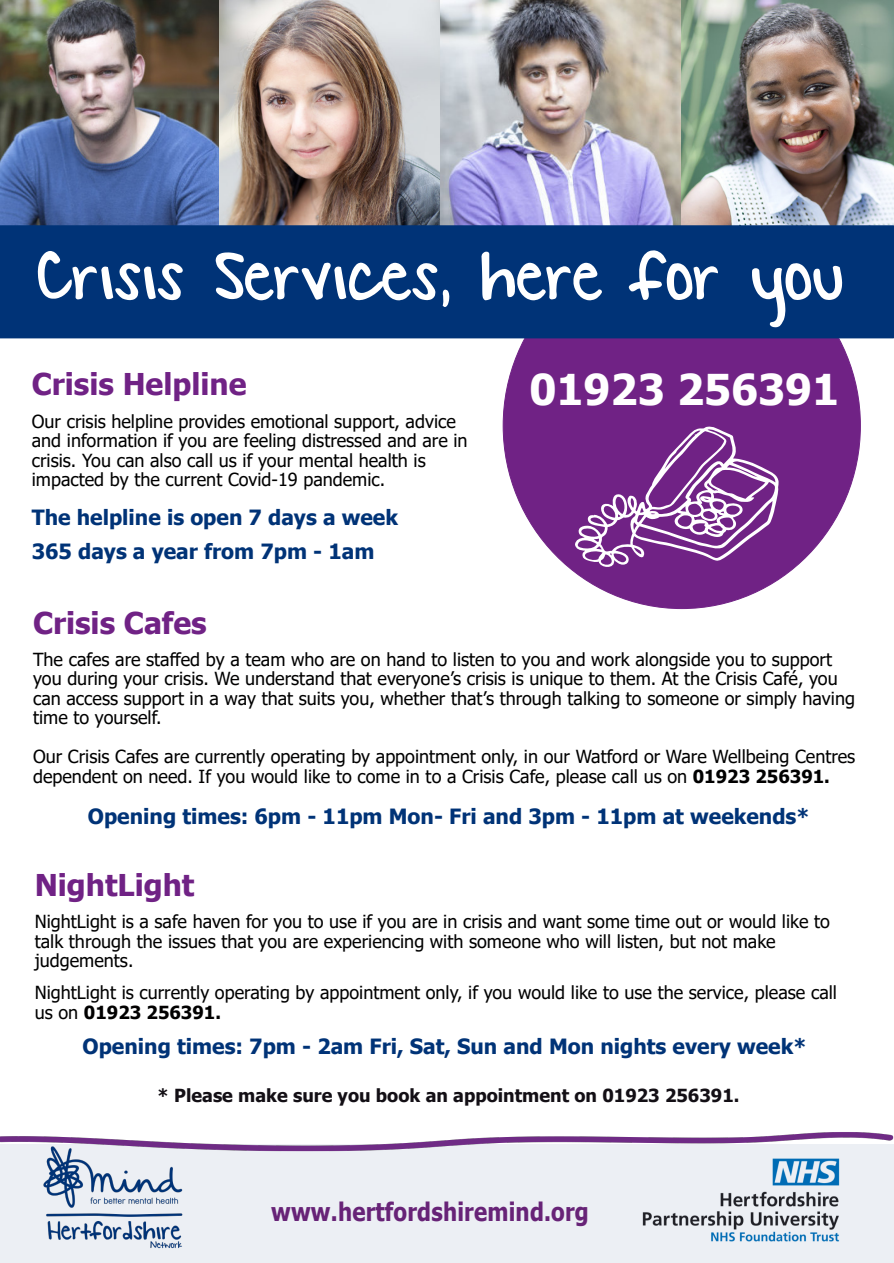
<style>
.page{position:relative;width:894px;height:1263px;background:#fff}
.page>*{position:absolute;margin:0;border:0;box-sizing:border-box;transform-origin:0 0}
.t1{font:78.15px "KG Small Town Southern Girl";color:#fff}
.t2{font:700 42.45px "Tahoma";color:#fffeff}
.t3{font:700 30px "Tahoma";color:#702285}
.t4{font:700 25.5px "Tahoma";letter-spacing:.01em;color:#702277;scale:.87 1}
.t5{font:700 21px/33.8px "Tahoma";color:#037}
.t6{font:18px/19.5px "Tahoma";color:#010000}
.t7{font:18px/19.5px "Tahoma";color:#000}
.t8{font:700 18px "Tahoma";color:#130f15}
.s1{font-weight:700}
</style>
<div class="page">
<div style="left:503px;top:243px;width:357px;height:366px;background:#702285;border:1px solid #702285;border-radius:50%"></div>
<img style="left:439px;top:0;width:241px;height:225px">
<img style="left:0;top:0;width:439px;height:225px">
<img style="left:680px;top:0;width:213px;height:225px">
<svg style="left:575px;top:426px;width:203px;height:141px"></svg>
<div style="left:0;top:1144px;width:893px;height:119px;background:#037;opacity:.08"></div>
<img style="left:0;top:1132px;width:893px;height:20px">
<div style="left:0;top:225px;width:893px;height:113px;background:#037"></div>
<h1 class="t1" style="left:36px;top:234px;width:809px">Crisis Services, here for you</h1>
<h3 class="t3" style="left:32px;top:372px;width:216px">Crisis Helpline</h3>
<p class="t7" style="left:32px;top:413px;width:437px">Our crisis helpline provides emotional support, advice and information if you are feeling distressed and are in crisis. You can also call us if your mental health is impacted by the current Covid-19 pandemic.</p>
<p class="t5" style="left:32px;top:502px;width:367px">The helpline is open 7 days a week<br>365 days a year from 7pm - 1am</p>
<h2 class="t2" style="left:529px;top:373px;width:311px">01923 256391</h2>
<h3 class="t3" style="left:33px;top:611px;width:175px">Crisis Cafes</h3>
<p class="t6" style="left:33px;top:651px;width:823px">The cafes are staffed by a team who are on hand to listen to you and work alongside you to support you during your crisis. We understand that everyone’s crisis is unique to them. At the Crisis Café, you can access support in a way that suits you, whether that’s through talking to someone or simply having time to yourself.</p>
<p class="t6" style="left:33px;top:749px;width:823px">Our Crisis Cafes are currently operating by appointment only, in our Watford or Ware Wellbeing Centres dependent on need. If you would like to come in to a Crisis Cafe, please call us on <span class="s1">01923 256391.</span></p>
<p class="t5" style="left:88px;top:801px;width:723px">Opening times: 6pm - 11pm Mon- Fri and 3pm - 11pm at weekends*</p>
<h3 class="t3" style="left:35px;top:873px;width:161px">NightLight</h3>
<p class="t6" style="left:35px;top:913px;width:796px">NightLight is a safe haven for you to use if you are in crisis and want some time out or would like to talk through the issues that you are experiencing with someone who will listen, but not make judgements.</p>
<p class="t6" style="left:35px;top:985px;width:803px">NightLight is currently operating by appointment only, if you would like to use the service, please call us on <span class="s1">01923 256391.</span></p>
<p class="t5" style="left:83px;top:1031px;width:725px">Opening times: 7pm - 2am Fri, Sat, Sun and Mon nights every week*</p>
<p class="t8" style="left:157px;top:1088px;width:583px">* Please make sure you book an appointment on 01923 256391.</p>
<h3 class="t4" style="left:271px;top:1201px;width:366px">www.hertfordshiremind.org</h3>
</div>
